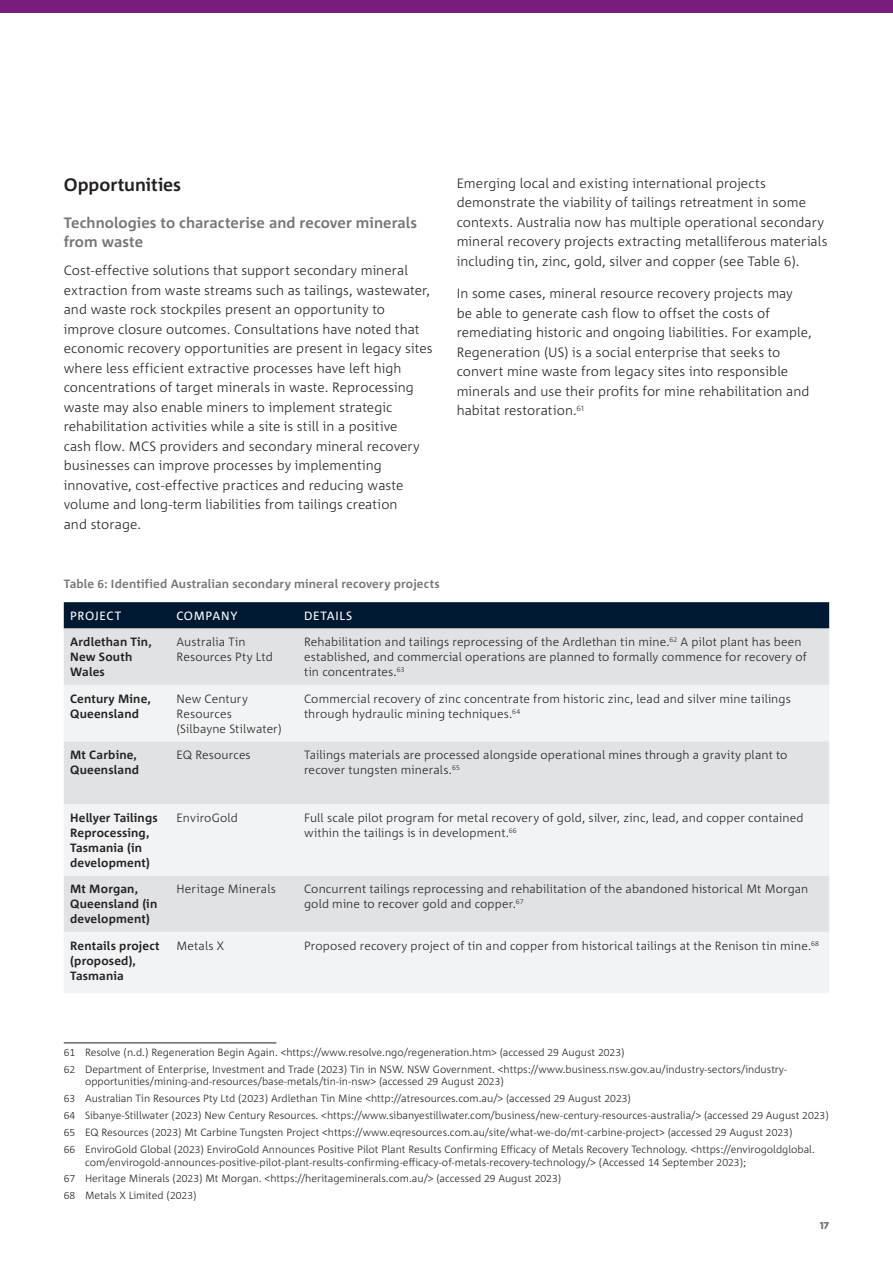
<style>
.page{position:relative;width:893px;height:1263px;background:#fff}
.page>*{position:absolute;margin:0;border:0;box-sizing:border-box;transform-origin:0 0}
.H3_Subhead{font:700 18px "Corpid C1";color:#231f20}
.H4_Sub_Subhead{font:700 15px/19.5px "Corpid C1";letter-spacing:.005em;color:#757679}
.Body_Copy{font:300 13.5px/19.5px "Corpid C1";letter-spacing:.005em;color:#231f20}
.Table_text{font:300 12px/15px "Corpid C1";letter-spacing:.01em;color:#231f20}
.Table_text-2{font:700 12px/15px "Corpid C1";letter-spacing:.015em;color:#231f20}
.Caption_table{font:700 12px "Corpid C1";letter-spacing:.015em;color:#757679}
.Table_header_row{font:12px "Corpid C1";letter-spacing:.055em;color:#fff}
.Footnote_second{font:300 10.5px/12.6px "Corpid C1";color:#231f20}
.Footnote{font:300 10.5px "Corpid C1";color:#231f20}
.t1{font:800 10.5px "Corpid C1";color:#757679}
</style>
<div class="page">
<hr style="left:64px;top:1042px;width:212px;height:1px;background:#231f20">
<div style="left:64px;top:602px;width:765px;height:26px;background:#001932"></div>
<div style="left:64px;top:628px;width:765px;height:57px;background:#e1e2e4"></div>
<svg style="left:64px;top:685px;width:765px;height:308px;fill:#f2f3f4"></svg>
<div style="left:0;top:0;width:893px;height:13px;background:#781d7d"></div>
<h3 class="H3_Subhead" style="left:64px;top:174px;width:119px">Opportunities</h3>
<h4 class="H4_Sub_Subhead" style="left:64px;top:212px;width:355px">Technologies to characterise and recover minerals from waste</h4>
<p class="Body_Copy" style="left:64px;top:260px;width:370px">Cost-effective solutions that support secondary mineral extraction from waste streams such as tailings, wastewater, and waste rock stockpiles present an opportunity to improve closure outcomes. Consultations have noted that economic recovery opportunities are present in legacy sites where less efficient extractive processes have left high concentrations of target minerals in waste. Reprocessing waste may also enable miners to implement strategic rehabilitation activities while a site is still in a positive<br>cash flow. MCS providers and secondary mineral recovery businesses can improve processes by implementing innovative, cost-effective practices and reducing waste volume and long-term liabilities from tailings creation<br>and storage.</p>
<p class="Body_Copy" style="left:457px;top:173px;width:372px">Emerging local and existing international projects demonstrate the viability of tailings retreatment in some contexts. Australia now has multiple operational secondary mineral recovery projects extracting metalliferous materials including tin, zinc, gold, silver and copper (see Table 6).</p>
<p class="Body_Copy" style="left:457px;top:283px;width:357px">In some cases, mineral resource recovery projects may<br>be able to generate cash flow to offset the costs of remediating historic and ongoing liabilities. For example, Regeneration (US) is a social enterprise that seeks to convert mine waste from legacy sites into responsible minerals and use their profits for mine rehabilitation and habitat restoration.<sup>61</sup></p>
<p class="Caption_table" style="left:64px;top:576px;width:377px">Table 6: Identified Australian secondary mineral recovery projects</p>
<p class="Table_header_row" style="left:70px;top:608px;width:52px">PROJECT</p>
<p class="Table_header_row" style="left:176px;top:608px;width:63px">COMPANY</p>
<p class="Table_header_row" style="left:304px;top:608px;width:50px">DETAILS</p>
<p class="Table_text-2" style="left:70px;top:634px;width:83px">Ardlethan Tin,<br>New South<br>Wales</p>
<p class="Table_text" style="left:176px;top:634px;width:98px">Australia Tin<br>Resources Pty Ltd</p>
<p class="Table_text" style="left:304px;top:634px;width:504px">Rehabilitation and tailings reprocessing of the Ardlethan tin mine.<sup>62</sup> A pilot plant has been established, and commercial operations are planned to formally commence for recovery of tin concentrates.<sup>63</sup></p>
<p class="Table_text-2" style="left:70px;top:691px;width:82px">Century Mine,<br>Queensland</p>
<p class="Table_text" style="left:176px;top:691px;width:107px">New Century<br>Resources (Silbayne Stilwater)</p>
<p class="Table_text" style="left:304px;top:691px;width:488px">Commercial recovery of zinc concentrate from historic zinc, lead and silver mine tailings through hydraulic mining techniques.<sup>64</sup></p>
<p class="Table_text-2" style="left:70px;top:747px;width:70px">Mt Carbine,<br>Queensland</p>
<p class="Table_text" style="left:176px;top:747px;width:76px">EQ Resources</p>
<p class="Table_text" style="left:304px;top:747px;width:485px">Tailings materials are processed alongside operational mines through a gravity plant to recover tungsten minerals.<sup>65</sup></p>
<p class="Table_text-2" style="left:70px;top:810px;width:89px">Hellyer Tailings<br>Reprocessing,<br>Tasmania (in development)</p>
<p class="Table_text" style="left:176px;top:810px;width:63px">EnviroGold</p>
<p class="Table_text" style="left:304px;top:810px;width:501px">Full scale pilot program for metal recovery of gold, silver, zinc, lead, and copper contained within the tailings is in development.<sup>66</sup></p>
<p class="Table_text-2" style="left:70px;top:881px;width:89px">Mt Morgan,<br>Queensland (in development)</p>
<p class="Table_text" style="left:176px;top:881px;width:101px">Heritage Minerals</p>
<p class="Table_text" style="left:304px;top:881px;width:506px">Concurrent tailings reprocessing and rehabilitation of the abandoned historical Mt Morgan gold mine to recover gold and copper.<sup>67</sup></p>
<p class="Table_text-2" style="left:70px;top:938px;width:91px">Rentails project (proposed),<br>Tasmania</p>
<p class="Table_text" style="left:176px;top:938px;width:49px">Metals X</p>
<p class="Table_text" style="left:304px;top:938px;width:517px">Proposed recovery project of tin and copper from historical tailings at the Renison tin mine.<sup>68</sup></p>
<p class="Footnote" style="left:64px;top:1046px;width:562px">61 Resolve (n.d.) Regeneration Begin Again. &lt;https://www.resolve.ngo/regeneration.htm&gt; (accessed 29 August 2023)</p>
<p class="Footnote_second" style="left:85px;top:1062px;width:703px;text-indent:-21px">62 Department of Enterprise, Investment and Trade (2023) Tin in NSW. NSW Government. &lt;https://www.business.nsw.gov.au/industry-sectors/industry&shy;opportunities/mining-and-resources/base-metals/tin-in-nsw&gt; (accessed 29 August 2023)</p>
<p class="Footnote_second" style="left:64px;top:1092px;width:569px">63 Australian Tin Resources Pty Ltd (2023) Ardlethan Tin Mine &lt;http://atresources.com.au/&gt; (accessed 29 August 2023)</p>
<p class="Footnote_second" style="left:64px;top:1109px;width:766px">64 Sibanye-Stillwater (2023) New Century Resources. &lt;https://www.sibanyestillwater.com/business/new-century-resources-australia/&gt; (accessed 29 August 2023)</p>
<p class="Footnote_second" style="left:64px;top:1126px;width:730px">65 EQ Resources (2023) Mt Carbine Tungsten Project &lt;https://www.eqresources.com.au/site/what-we-do/mt-carbine-project&gt; (accessed 29 August 2023)</p>
<p class="Footnote_second" style="left:85px;top:1142px;width:731px;text-indent:-21px">66 EnviroGold Global (2023) EnviroGold Announces Positive Pilot Plant Results Confirming Efficacy of Metals Recovery Technology. &lt;https://envirogoldglobal. com/envirogold-announces-positive-pilot-plant-results-confirming-efficacy-of-metals-recovery-technology/&gt; (Accessed 14 September 2023);</p>
<p class="Footnote_second" style="left:64px;top:1172px;width:499px">67 Heritage Minerals (2023) Mt Morgan. &lt;https://heritageminerals.com.au/&gt; (accessed 29 August 2023)</p>
<p class="Footnote_second" style="left:64px;top:1189px;width:134px">68 Metals X Limited (2023)</p>
<p class="t1" style="left:820px;top:1218px;width:11px">17</p>
</div>
